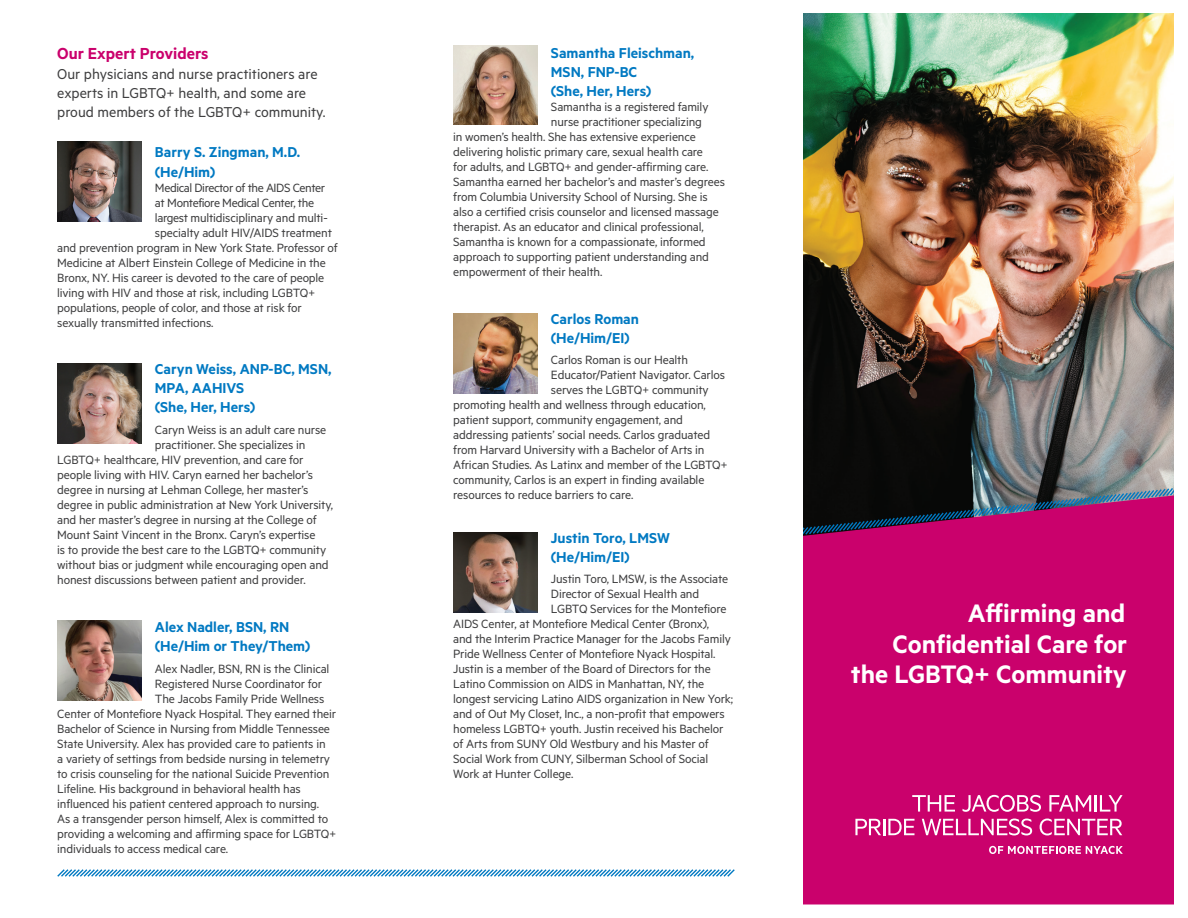
<style>
.page{position:relative;width:1188px;height:918px;background:#fff}
.page>*{position:absolute;margin:0;border:0;box-sizing:border-box;transform-origin:0 0}
.t1{font:600 28.5px/30.5px "Metric";color:#fff;text-align:right}
.t2{font:600 18px "Metric";color:#ca016c}
.t3{font:600 16.2px/19px "Metric";color:#0079c2}
.t4{font:16.2px/19px "Metric";color:#3e3e3f}
.t5{font:13.5px "Metric";letter-spacing:-.01em;color:#3e3e3f}
.t6{font:13.5px "Metric";letter-spacing:-.03em;color:#3e3e3f}
</style>
<div class="page">
<img style="left:803px;top:14px;width:371px;height:472px">
<svg style="left:803px;top:486px;width:371px;height:9px"></svg>
<div style="left:803px;top:495px;width:371px;height:409px;background:#ca016c"></div>
<img style="left:57px;top:142px;width:84px;height:80px">
<img style="left:453px;top:314px;width:84px;height:80px">
<img style="left:57px;top:620px;width:84px;height:80px">
<img style="left:453px;top:45px;width:84px;height:80px">
<svg style="left:57px;top:869px;width:678px;height:8px"></svg>
<svg style="left:912px;top:795px;width:43px;height:17px"></svg>
<svg style="left:963px;top:795px;width:78px;height:17px"></svg>
<svg style="left:1049px;top:795px;width:74px;height:17px"></svg>
<svg style="left:855px;top:819px;width:59px;height:16px"></svg>
<svg style="left:922px;top:819px;width:110px;height:16px"></svg>
<svg style="left:1040px;top:819px;width:82px;height:16px"></svg>
<svg style="left:989px;top:846px;width:134px;height:8px"></svg>
<img style="left:453px;top:532px;width:84px;height:80px">
<img style="left:57px;top:363px;width:84px;height:80px">
<h2 class="t2" style="left:57px;top:43px;width:153px">Our Expert Providers</h2>
<p class="t4" style="left:57px;top:64px;width:270px">Our physicians and nurse practitioners are experts in LGBTQ+ health, and some are proud members of the LGBTQ+ community.</p>
<p class="t3" style="left:155px;top:142px;width:147px">Barry S. Zingman, M.D. (He/Him)</p>
<p class="t6" style="left:155px;top:180px;width:172px">Medical Director of the AIDS Center</p>
<p class="t6" style="left:155px;top:195px;width:161px">at Montefiore Medical Center, the</p>
<p class="t5" style="left:155px;top:210px;width:174px">largest multidisciplinary and multi-</p>
<p class="t5" style="left:155px;top:225px;width:178px">specialty adult HIV/AIDS treatment</p>
<p class="t5" style="left:57px;top:240px;width:282px">and prevention program in New York State. Professor of</p>
<p class="t5" style="left:57px;top:254px;width:270px">Medicine at Albert Einstein College of Medicine in the</p>
<p class="t5" style="left:57px;top:269px;width:269px">Bronx, NY. His career is devoted to the care of people</p>
<p class="t5" style="left:57px;top:284px;width:260px">living with HIV and those at risk, including LGBTQ+</p>
<p class="t5" style="left:57px;top:299px;width:246px">populations, people of color, and those at risk for</p>
<p class="t5" style="left:57px;top:314px;width:158px">sexually transmitted infections.</p>
<p class="t3" style="left:155px;top:359px;width:178px">Caryn Weiss, ANP-BC, MSN,<br>MPA, AAHIVS<br>(She, Her, Hers)</p>
<p class="t5" style="left:155px;top:422px;width:173px">Caryn Weiss is an adult care nurse</p>
<p class="t5" style="left:155px;top:437px;width:152px">practitioner. She specializes in</p>
<p class="t5" style="left:57px;top:452px;width:248px">LGBTQ+ healthcare, HIV prevention, and care for</p>
<p class="t5" style="left:57px;top:467px;width:257px">people living with HIV. Caryn earned her bachelor’s</p>
<p class="t5" style="left:57px;top:482px;width:253px">degree in nursing at Lehman College, her master’s</p>
<p class="t5" style="left:57px;top:497px;width:277px">degree in public administration at New York University,</p>
<p class="t5" style="left:57px;top:512px;width:261px">and her master’s degree in nursing at the College of</p>
<p class="t5" style="left:57px;top:527px;width:260px">Mount Saint Vincent in the Bronx. Caryn’s expertise</p>
<p class="t5" style="left:57px;top:542px;width:270px">is to provide the best care to the LGBTQ+ community</p>
<p class="t5" style="left:57px;top:557px;width:273px">without bias or judgment while encouraging open and</p>
<p class="t5" style="left:57px;top:572px;width:250px">honest discussions between patient and provider.</p>
<p class="t3" style="left:155px;top:617px;width:157px">Alex Nadler, BSN, RN (He/Him or They/Them)</p>
<p class="t5" style="left:155px;top:661px;width:176px">Alex Nadler, BSN, RN is the Clinical</p>
<p class="t5" style="left:155px;top:676px;width:169px">Registered Nurse Coordinator for</p>
<p class="t5" style="left:155px;top:691px;width:171px">The Jacobs Family Pride Wellness</p>
<p class="t5" style="left:57px;top:706px;width:280px">Center of Montefiore Nyack Hospital. They earned their</p>
<p class="t5" style="left:57px;top:721px;width:274px">Bachelor of Science in Nursing from Middle Tennessee</p>
<p class="t5" style="left:57px;top:736px;width:270px">State University. Alex has provided care to patients in</p>
<p class="t5" style="left:57px;top:751px;width:274px">a variety of settings from bedside nursing in telemetry</p>
<p class="t5" style="left:57px;top:766px;width:274px">to crisis counseling for the national Suicide Prevention</p>
<p class="t5" style="left:57px;top:781px;width:245px">Lifeline. His background in behavioral health has</p>
<p class="t5" style="left:57px;top:796px;width:263px">influenced his patient centered approach to nursing.</p>
<p class="t5" style="left:57px;top:811px;width:273px">As a transgender person himself, Alex is committed to</p>
<p class="t5" style="left:57px;top:826px;width:281px">providing a welcoming and affirming space for LGBTQ+</p>
<p class="t5" style="left:57px;top:841px;width:173px">individuals to access medical care.</p>
<p class="t3" style="left:551px;top:43px;width:145px">Samantha Fleischman,<br>MSN, FNP-BC<br>(She, Her, Hers)</p>
<p class="t5" style="left:551px;top:99px;width:159px">Samantha is a registered family</p>
<p class="t5" style="left:551px;top:114px;width:152px">nurse practitioner specializing</p>
<p class="t5" style="left:453px;top:129px;width:244px">in women’s health. She has extensive experience</p>
<p class="t5" style="left:453px;top:144px;width:251px">delivering holistic primary care, sexual health care</p>
<p class="t5" style="left:453px;top:159px;width:257px">for adults, and LGBTQ+ and gender-affirming care.</p>
<p class="t5" style="left:453px;top:174px;width:273px">Samantha earned her bachelor’s and master’s degrees</p>
<p class="t5" style="left:453px;top:189px;width:256px">from Columbia University School of Nursing. She is</p>
<p class="t5" style="left:453px;top:204px;width:267px">also a certified crisis counselor and licensed massage</p>
<p class="t5" style="left:453px;top:219px;width:252px">therapist. As an educator and clinical professional,</p>
<p class="t5" style="left:453px;top:234px;width:254px">Samantha is known for a compassionate, informed</p>
<p class="t5" style="left:453px;top:249px;width:257px">approach to supporting patient understanding and</p>
<p class="t5" style="left:453px;top:264px;width:151px">empowerment of their health.</p>
<p class="t3" style="left:551px;top:309px;width:90px">Carlos Roman (He/Him/EI)</p>
<p class="t5" style="left:551px;top:352px;width:139px">Carlos Roman is our Health</p>
<p class="t5" style="left:551px;top:367px;width:176px">Educator/Patient Navigator. Carlos</p>
<p class="t5" style="left:551px;top:382px;width:159px">serves the LGBTQ+ community</p>
<p class="t5" style="left:453px;top:397px;width:254px">promoting health and wellness through education,</p>
<p class="t5" style="left:453px;top:412px;width:231px">patient support, community engagement, and</p>
<p class="t5" style="left:453px;top:427px;width:258px">addressing patients’ social needs. Carlos graduated</p>
<p class="t5" style="left:453px;top:442px;width:253px">from Harvard University with a Bachelor of Arts in</p>
<p class="t5" style="left:453px;top:457px;width:276px">African Studies. As Latinx and member of the LGBTQ+</p>
<p class="t5" style="left:453px;top:472px;width:253px">community, Carlos is an expert in finding available</p>
<p class="t5" style="left:453px;top:487px;width:182px">resources to reduce barriers to care.</p>
<p class="t3" style="left:551px;top:528px;width:120px">Justin Toro, LMSW (He/Him/EI)</p>
<p class="t5" style="left:551px;top:571px;width:179px">Justin Toro, LMSW, is the Associate</p>
<p class="t5" style="left:551px;top:586px;width:150px">Director of Sexual Health and</p>
<p class="t5" style="left:551px;top:601px;width:177px">LGBTQ Services for the Montefiore</p>
<p class="t5" style="left:453px;top:616px;width:258px">AIDS Center, at Montefiore Medical Center (Bronx),</p>
<p class="t5" style="left:453px;top:631px;width:279px">and the Interim Practice Manager for the Jacobs Family</p>
<p class="t5" style="left:453px;top:646px;width:264px">Pride Wellness Center of Montefiore Nyack Hospital.</p>
<p class="t5" style="left:453px;top:661px;width:259px">Justin is a member of the Board of Directors for the</p>
<p class="t5" style="left:453px;top:676px;width:253px">Latino Commission on AIDS in Manhattan, NY, the</p>
<p class="t5" style="left:453px;top:691px;width:281px">longest servicing Latino AIDS organization in New York;</p>
<p class="t5" style="left:453px;top:706px;width:273px">and of Out My Closet, Inc., a non-profit that empowers</p>
<p class="t5" style="left:453px;top:721px;width:272px">homeless LGBTQ+ youth. Justin received his Bachelor</p>
<p class="t5" style="left:453px;top:736px;width:257px">of Arts from SUNY Old Westbury and his Master of</p>
<p class="t5" style="left:453px;top:751px;width:257px">Social Work from CUNY, Silberman School of Social</p>
<p class="t5" style="left:453px;top:766px;width:122px">Work at Hunter College.</p>
<h1 class="t1" style="left:851px;top:598px;width:278px">Affirming and<br>Confidential Care for the LGBTQ+ Community</h1>
</div>
